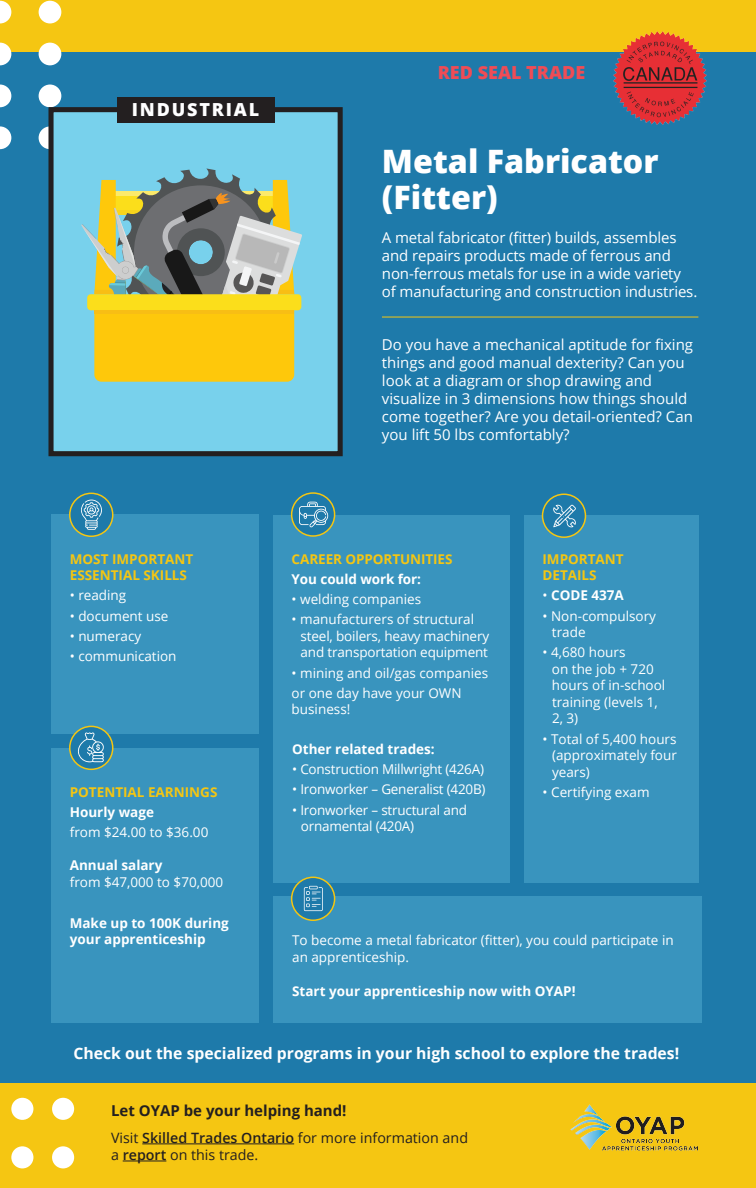
<style>
.page{position:relative;width:756px;height:1188px;background:#1e7aaa}
.page>*{position:absolute;margin:0;border:0;box-sizing:border-box;transform-origin:0 0}
.t1{font:800 32.25px/36px "Open Sans";color:#fff}
.t2{font:800 18px "Open Sans";color:#ef4c56}
.t3{font:800 18px "Open Sans";letter-spacing:.1em;color:#fff}
.t4{font:700 15.75px "Open Sans";color:#fff}
.t5{font:15px/18px "Open Sans";color:#fff}
.t6{font:700 15px "Open Sans";color:#231f20}
.t7{font:14.25px/17.1px "Open Sans";color:#231f20}
.t8{font:13.5px/16.5px "Open Sans";color:#fff}
.t9{font:700 13.5px/16.5px "Open Sans";color:#fff}
.t10{font:700 13.5px/16.5px "Open Sans";color:#f5c612}
.s1{font-weight:400}
.s2{font-weight:600}
</style>
<div class="page">
<div style="left:0;top:0;width:756px;height:52px;background:#f5c612"></div>
<div style="left:0;top:1083px;width:756px;height:105px;background:#f5c612"></div>
<div style="left:11px;top:1146px;width:22px;height:22px;background:#fff;border-radius:50%"></div>
<div style="left:11px;top:1098px;width:22px;height:22px;background:#fff;border-radius:50%"></div>
<div style="left:52px;top:1146px;width:22px;height:22px;background:#fff;border-radius:50%"></div>
<div style="left:52px;top:1098px;width:22px;height:22px;background:#fff;border-radius:50%"></div>
<hr style="left:382px;top:317px;width:316px;height:1px;background:#f5c612">
<div style="left:51px;top:515px;width:207px;height:219px;background:#3994be"></div>
<div style="left:51px;top:748px;width:207px;height:275px;background:#3994be"></div>
<div style="left:273px;top:896px;width:429px;height:127px;background:#3994be"></div>
<div style="left:273px;top:515px;width:236px;height:368px;background:#3994be"></div>
<div style="left:524px;top:515px;width:175px;height:368px;background:#3994be"></div>
<img style="left:613px;top:32px;width:93px;height:93px">
<img style="left:570px;top:1104px;width:127px;height:46px">
<hr style="left:142px;top:1144px;width:152px;height:1px;background:#231f20">
<hr style="left:123px;top:1161px;width:43px;height:1px;background:#231f20">
<svg style="left:70px;top:726px;width:43px;height:43px"></svg>
<div style="left:69px;top:726px;width:44px;height:44px;border:2px solid #f5c612;border-radius:50%"></div>
<svg style="left:78px;top:733px;width:26px;height:29px"></svg>
<svg style="left:292px;top:493px;width:43px;height:43px"></svg>
<div style="left:291px;top:492px;width:44px;height:45px;border:2px solid #f5c612;border-radius:50%"></div>
<svg style="left:299px;top:502px;width:29px;height:26px"></svg>
<div style="left:70px;top:493px;width:43px;height:43px;background:#1e7aaa;border-radius:50%"></div>
<div style="left:69px;top:493px;width:44px;height:44px;border:2px solid #f5c612;border-radius:50%"></div>
<svg style="left:81px;top:500px;width:21px;height:30px"></svg>
<div style="left:543px;top:494px;width:42px;height:43px;background:#1e7aaa;border-radius:50%"></div>
<div style="left:542px;top:494px;width:44px;height:44px;border:2px solid #f5c612;border-radius:50%"></div>
<svg style="left:553px;top:505px;width:23px;height:22px"></svg>
<div style="left:292px;top:877px;width:43px;height:43px;background:#1e7aaa;border-radius:50%"></div>
<div style="left:291px;top:877px;width:44px;height:44px;border:2px solid #f5c612;border-radius:50%"></div>
<svg style="left:304px;top:886px;width:19px;height:25px"></svg>
<svg style="left:0;top:1px;width:11px;height:22px"></svg>
<div style="left:39px;top:1px;width:22px;height:22px;background:#fff;border-radius:50%"></div>
<svg style="left:0;top:43px;width:11px;height:22px"></svg>
<div style="left:39px;top:43px;width:22px;height:22px;background:#fff;border-radius:50%"></div>
<svg style="left:0;top:85px;width:11px;height:22px"></svg>
<div style="left:39px;top:85px;width:22px;height:22px;background:#fff;border-radius:50%"></div>
<svg style="left:0;top:126px;width:11px;height:23px"></svg>
<div style="left:39px;top:126px;width:22px;height:23px;background:#fff;border-radius:50%"></div>
<div style="left:48px;top:107px;width:295px;height:349px;background:#78d1ec;border:5px solid #231f20"></div>
<div style="left:117px;top:97px;width:157px;height:25px;background:#231f20"></div>
<svg style="left:81px;top:168px;width:221px;height:214px"></svg>
<hr style="left:94px;top:310px;width:200px;height:4px;background:#f8be14">
<div style="left:168px;top:319px;width:52px;height:52px;background:#fec80b;border-radius:50%"></div>
<h2 class="t3" style="left:132px;top:96px;width:129px">INDUSTRIAL</h2>
<h2 class="t2" style="left:438px;top:58px;width:149px">RED SEAL TRADE</h2>
<h1 class="t1" style="left:382px;top:141px;width:278px">Metal Fabricator (Fitter)</h1>
<p class="t5" style="left:382px;top:228px;width:317px">A metal fabricator (fitter) builds, assembles and repairs products made of ferrous and non-ferrous metals for use in a wide variety of manufacturing and construction industries.</p>
<p class="t5" style="left:382px;top:336px;width:313px">Do you have a mechanical aptitude for fixing things and good manual dexterity? Can you look at a diagram or shop drawing and visualize in 3 dimensions how things should come together? Are you detail-oriented? Can you lift 50 lbs comfortably?</p>
<p class="t10" style="left:70px;top:550px;width:125px">MOST IMPORTANT<br>ESSENTIAL SKILLS</p>
<p class="t8" style="left:70px;top:587px;width:58px">• reading</p>
<p class="t8" style="left:70px;top:607px;width:100px">• document use</p>
<p class="t8" style="left:70px;top:627px;width:73px">• numeracy</p>
<p class="t8" style="left:70px;top:648px;width:108px">• communication</p>
<p class="t10" style="left:70px;top:783px;width:149px">POTENTIAL EARNINGS</p>
<p class="t9" style="left:70px;top:804px;width:86px">Hourly wage</p>
<p class="t8" style="left:70px;top:824px;width:140px">from $24.00 to $36.00</p>
<p class="t9" style="left:70px;top:857px;width:94px">Annual salary</p>
<p class="t8" style="left:70px;top:873px;width:155px">from $47,000 to $70,000</p>
<p class="t9" style="left:70px;top:914px;width:161px">Make up to 100K during your apprenticeship</p>
<p class="t10" style="left:292px;top:550px;width:162px">CAREER OPPORTUNITIES</p>
<p class="t9" style="left:292px;top:570px;width:131px">You could work for:</p>
<p class="t8" style="left:292px;top:591px;width:131px">• welding companies</p>
<p class="t8" style="left:301px;top:611px;width:190px;text-indent:-9px">• manufacturers of structural steel, boilers, heavy machinery and transportation equipment</p>
<p class="t8" style="left:292px;top:662px;width:198px;line-height:20.2px">• mining and oil/gas companies or one day have your OWN</p>
<p class="t8" style="left:292px;top:701px;width:60px">business!</p>
<p class="t9" style="left:292px;top:740px;width:144px">Other related trades:</p>
<p class="t8" style="left:292px;top:761px;width:193px">• Construction Millwright (426A)</p>
<p class="t8" style="left:292px;top:781px;width:195px">• Ironworker – Generalist (420B)</p>
<p class="t8" style="left:301px;top:801px;width:168px;text-indent:-9px">• Ironworker – structural and ornamental (420A)</p>
<p class="t10" style="left:543px;top:550px;width:83px">IMPORTANT<br>DETAILS</p>
<p class="t9" style="left:543px;top:587px;width:83px"><span class="s1">•</span> CODE 437A</p>
<p class="t8" style="left:552px;top:607px;width:106px;text-indent:-9px">• Non-compulsory trade</p>
<p class="t8" style="left:552px;top:644px;width:115px;text-indent:-9px">• 4,680 hours<br>on the job + 720 hours of in-school training (levels 1,<br>2, 3)</p>
<p class="t8" style="left:552px;top:730px;width:126px;text-align:justify;text-indent:-9px">• Total of 5,400 hours (approximately four years)</p>
<p class="t8" style="left:543px;top:783px;width:109px">• Certifying exam</p>
<p class="t8" style="left:292px;top:932px;width:383px">To become a metal fabricator (fitter), you could participate in an apprenticeship.</p>
<p class="t9" style="left:292px;top:983px;width:285px">Start your apprenticeship now with OYAP!</p>
<p class="t4" style="left:73px;top:1042px;width:607px">Check out the specialized programs in your high school to explore the trades!</p>
<p class="t6" style="left:111px;top:1100px;width:237px">Let OYAP be your helping hand!</p>
<p class="t7" style="left:111px;top:1129px;width:358px">Visit <span class="s2">Skilled Trades Ontario</span> for more information and a <span class="s2">report</span> on this trade.</p>
</div>
